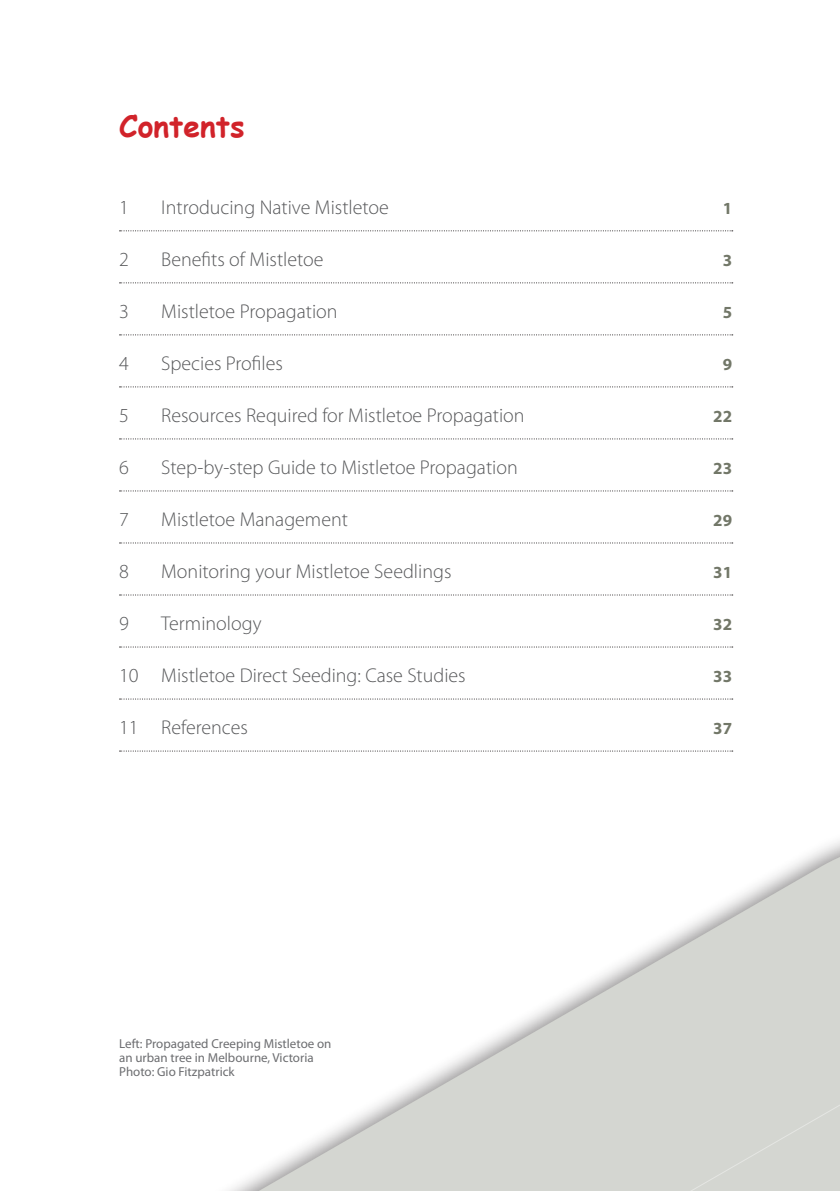
<style>
.page{position:relative;width:840px;height:1191px;background:#fff}
.page>*{position:absolute;margin:0;border:0;box-sizing:border-box;transform-origin:0 0}
.t1{font:700 30px "Comic Sans MS";color:#d1232a}
.t2{font:300 20px "Myriad Pro";color:#57585a}
.t3{font:700 17px "Myriad Pro";color:#727768}
.t4{font:13px/14px "Myriad Pro";color:#6c6d70}
</style>
<div class="page">
<svg style="left:229px;top:841px;width:610px;height:350px"></svg>
<svg style="left:119px;top:230px;width:613px;height:1px"></svg>
<svg style="left:119px;top:282px;width:613px;height:1px"></svg>
<svg style="left:119px;top:334px;width:613px;height:1px"></svg>
<svg style="left:119px;top:386px;width:613px;height:1px"></svg>
<svg style="left:119px;top:438px;width:613px;height:1px"></svg>
<svg style="left:119px;top:490px;width:613px;height:1px"></svg>
<svg style="left:119px;top:542px;width:613px;height:1px"></svg>
<svg style="left:119px;top:594px;width:613px;height:1px"></svg>
<svg style="left:119px;top:646px;width:613px;height:1px"></svg>
<svg style="left:119px;top:698px;width:613px;height:1px"></svg>
<svg style="left:119px;top:750px;width:613px;height:1px"></svg>
<div style="left:479px;top:1093px;width:360px;height:98px;background:#d4d6d1"></div>
<p class="t1" style="left:119px;top:104px;width:127px">Contents</p>
<p class="t2" style="left:119px;top:195px;width:11px">1</p>
<p class="t2" style="left:161px;top:195px;width:229px">Introducing Native Mistletoe</p>
<p class="t3" style="left:722px;top:197px;width:11px">1</p>
<p class="t2" style="left:119px;top:247px;width:11px">2</p>
<p class="t2" style="left:161px;top:247px;width:164px">Benefits of Mistletoe</p>
<p class="t3" style="left:722px;top:249px;width:11px">3</p>
<p class="t2" style="left:119px;top:299px;width:11px">3</p>
<p class="t2" style="left:161px;top:299px;width:178px">Mistletoe Propagation</p>
<p class="t3" style="left:722px;top:301px;width:11px">5</p>
<p class="t2" style="left:119px;top:351px;width:11px">4</p>
<p class="t2" style="left:161px;top:351px;width:123px">Species Profiles</p>
<p class="t3" style="left:722px;top:353px;width:11px">9</p>
<p class="t2" style="left:119px;top:403px;width:11px">5</p>
<p class="t2" style="left:161px;top:403px;width:364px">Resources Required for Mistletoe Propagation</p>
<p class="t3" style="left:712px;top:405px;width:20px">22</p>
<p class="t2" style="left:119px;top:455px;width:11px">6</p>
<p class="t2" style="left:161px;top:455px;width:358px">Step-by-step Guide to Mistletoe Propagation</p>
<p class="t3" style="left:712px;top:457px;width:20px">23</p>
<p class="t2" style="left:119px;top:507px;width:11px">7</p>
<p class="t2" style="left:161px;top:507px;width:188px">Mistletoe Management</p>
<p class="t3" style="left:712px;top:509px;width:20px">29</p>
<p class="t2" style="left:119px;top:559px;width:11px">8</p>
<p class="t2" style="left:161px;top:559px;width:291px">Monitoring your Mistletoe Seedlings</p>
<p class="t3" style="left:712px;top:561px;width:20px">31</p>
<p class="t2" style="left:119px;top:611px;width:11px">9</p>
<p class="t2" style="left:161px;top:611px;width:102px">Terminology</p>
<p class="t3" style="left:712px;top:613px;width:20px">32</p>
<p class="t2" style="left:119px;top:663px;width:348px">10 Mistletoe Direct Seeding: Case Studies</p>
<p class="t3" style="left:712px;top:665px;width:20px">33</p>
<p class="t2" style="left:119px;top:715px;width:130px">11 References</p>
<p class="t3" style="left:712px;top:717px;width:20px">37</p>
<p class="t4" style="left:119px;top:1036px;width:214px">Left: Propagated Creeping Mistletoe on an urban tree in Melbourne, Victoria<br>Photo: Gio Fitzpatrick</p>
</div>
